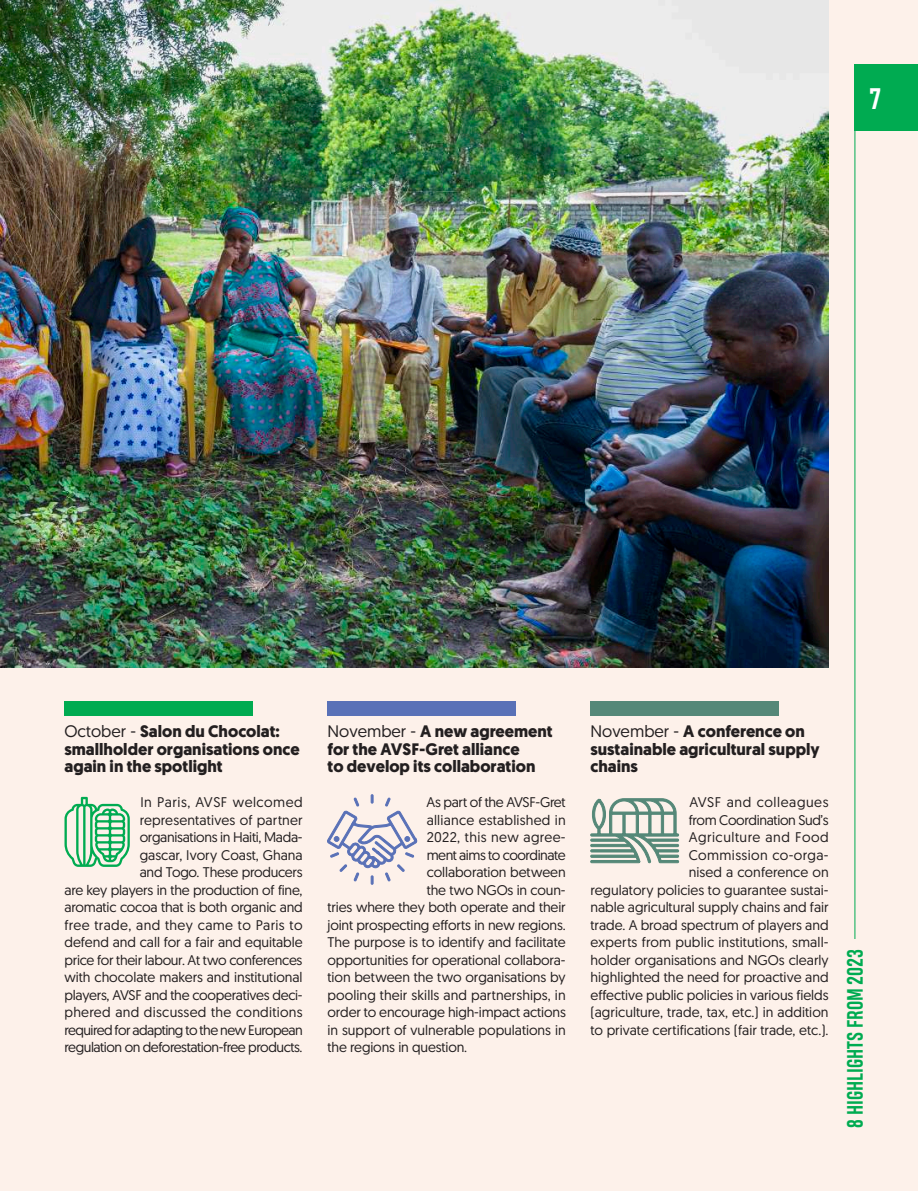
<style>
.page{position:relative;width:918px;height:1191px;background:#fdf1ea}
.page>*{position:absolute;margin:0;border:0;box-sizing:border-box;transform-origin:0 0}
.t1{font:700 28px "Heading Pro";color:#fff}
.t2{font:700 21px "Heading Pro";color:#00ab51}
.t3{font:700 16.62px/17.5px "Geomanist";color:#231f20}
.t4{font:14px/17.5px "Geomanist";color:#231f20;text-align:right}
.t5{font:14px/17.5px "Geomanist";letter-spacing:-.02em;color:#231f20;text-align:right}
.t6{font:14px "Geomanist";letter-spacing:-.035em;color:#231f20}
.t7{font:14px "Geomanist";letter-spacing:.025em;color:#231f20}
.s1{font-weight:400}
</style>
<div class="page">
<hr style="left:854px;top:64px;width:1px;height:980px;background:#00ab51">
<div style="left:854px;top:64px;width:64px;height:67px;background:#00ab51"></div>
<div style="left:847px;top:939px;width:16px;height:188px;background:#fdf1ea"></div>
<div style="left:64px;top:701px;width:189px;height:15px;background:#00ab51"></div>
<svg style="left:64px;top:797px;width:66px;height:70px"></svg>
<div style="left:590px;top:701px;width:189px;height:15px;background:#558878"></div>
<svg style="left:590px;top:798px;width:89px;height:65px"></svg>
<img style="left:0;top:0;width:828px;height:667px">
<div style="left:327px;top:701px;width:189px;height:15px;background:#5971b7"></div>
<svg style="left:327px;top:794px;width:90px;height:90px"></svg>
<h1 class="t1" style="left:869px;top:81px;width:13px">7</h1>
<p class="t3" style="left:64px;top:722px;width:237px"><span class="s1">October -</span> Salon du Chocolat: smallholder organisations once again in the spotlight</p>
<p class="t5" style="left:64px;top:793px;width:240px">In Paris, AVSF welcomed representatives of partner organisations in Haiti, Mada-<br>gascar, Ivory Coast, Ghana<br>and Togo. These producers<br>are key players in the production of fine, aromatic cocoa that is both organic and free trade, and they came to Paris to defend and call for a fair and equitable price for their labour. At two conferences with chocolate makers and institutional players, AVSF and the cooperatives deci&shy;phered and discussed the conditions required for adapting to the new European regulation on deforestation-free products.</p>
<p class="t3" style="left:327px;top:722px;width:227px"><span class="s1">November -</span> A new agreement for the AVSF-Gret alliance<br>to develop its collaboration</p>
<p class="t5" style="left:426px;top:793px;width:141px">As part of the AVSF-Gret</p>
<p class="t4" style="left:427px;top:810px;width:141px">alliance established in</p>
<p class="t7" style="left:427px;top:828px;width:140px">2022, this new agree-</p>
<p class="t6" style="left:427px;top:845px;width:140px">ment aims to coordinate</p>
<p class="t4" style="left:427px;top:863px;width:141px">collaboration between</p>
<p class="t4" style="left:427px;top:880px;width:140px">the two NGOs in coun-</p>
<p class="t4" style="left:327px;top:898px;width:240px">tries where they both operate and their</p>
<p class="t4" style="left:327px;top:915px;width:240px">joint prospecting efforts in new regions.</p>
<p class="t4" style="left:327px;top:933px;width:240px">The purpose is to identify and facilitate</p>
<p class="t4" style="left:327px;top:950px;width:240px">opportunities for operational collabora-</p>
<p class="t4" style="left:327px;top:968px;width:240px">tion between the two organisations by</p>
<p class="t4" style="left:327px;top:985px;width:240px">pooling their skills and partnerships, in</p>
<p class="t4" style="left:327px;top:1003px;width:240px">order to encourage high-impact actions</p>
<p class="t4" style="left:327px;top:1020px;width:240px">in support of vulnerable populations in</p>
<p class="t4" style="left:327px;top:1038px;width:141px">the regions in question.</p>
<p class="t3" style="left:590px;top:722px;width:231px"><span class="s1">November -</span> A conference on sustainable agricultural supply chains</p>
<p class="t4" style="left:590px;top:793px;width:240px">AVSF and colleagues<br>from Coordination Sud’s<br>Agriculture and Food<br>Commission co-orga-<br>nised a conference on<br>regulatory policies to guarantee sustai&shy;nable agricultural supply chains and fair trade. A broad spectrum of players and experts from public institutions, small&shy;holder organisations and NGOs clearly highlighted the need for proactive and effective public policies in various fields (agriculture, trade, tax, etc.) in addition to private certifications (fair trade, etc.).</p>
<h2 class="t2" style="left:842px;top:1127px;width:180px;rotate:-90deg">8 HIGHLIGHTS FROM 2023</h2>
</div>
